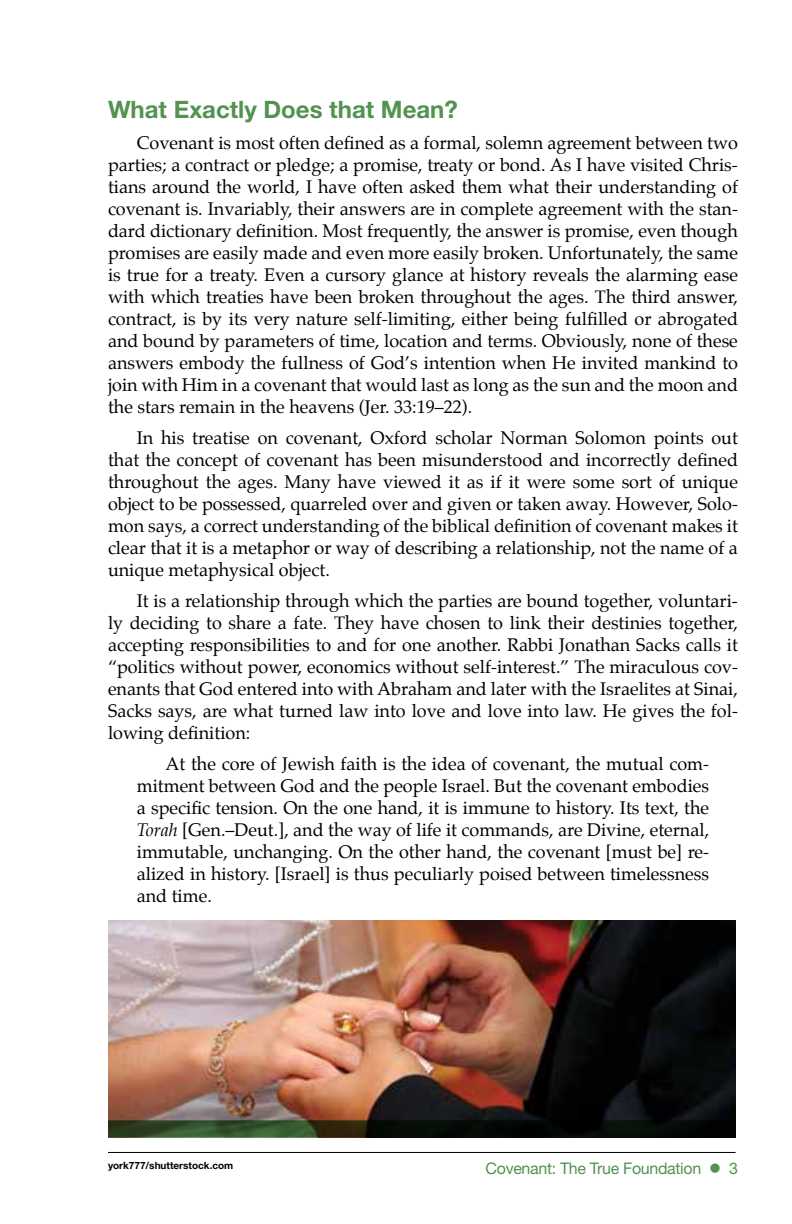
<style>
.page{position:relative;width:792px;height:1224px;background:#fff}
.page>*{position:absolute;margin:0;border:0;box-sizing:border-box;transform-origin:0 0}
.t1{font:700 24px "Helvetica Neue LT Std";color:#53924f}
.t2{font:18px/22px "Palatino CE";color:#000;text-align:justify}
.t3{font:16px "Helvetica Neue LT Std";letter-spacing:-.02em;color:#53924f}
.t4{font:700 10px "Helvetica Neue LT Std";color:#000}
.s1{font-style:italic}
</style>
<div class="page">
<hr style="left:108px;top:1152px;width:628px;height:1px;background:#000">
<img style="left:108px;top:920px;width:628px;height:200px">
<svg style="left:108px;top:1120px;width:628px;height:18px;background:#182314"></svg>
<h1 class="t1" style="left:108px;top:94px;width:351px">What Exactly Does that Mean?</h1>
<p class="t2" style="left:108px;top:133px;width:632px;text-indent:29px">Covenant is most often defined as a formal, solemn agreement between two parties; a contract or pledge; a promise, treaty or bond. As I have visited Chris&shy;tians around the world, I have often asked them what their understanding of covenant is. Invariably, their answers are in complete agreement with the stan&shy;dard dictionary definition. Most frequently, the answer is promise, even though promises are easily made and even more easily broken. Unfortunately, the same is true for a treaty. Even a cursory glance at history reveals the alarming ease with which treaties have been broken throughout the ages. The third answer, contract, is by its very nature self-limiting, either being fulfilled or abrogated and bound by parameters of time, location and terms. Obviously, none of these answers embody the fullness of God’s intention when He invited mankind to join with Him in a covenant that would last as long as the sun and the moon and the stars remain in the heavens (Jer. 33:19–22).</p>
<p class="t2" style="left:108px;top:428px;width:632px;text-indent:29px">In his treatise on covenant, Oxford scholar Norman Solomon points out that the concept of covenant has been misunderstood and incorrectly defined throughout the ages. Many have viewed it as if it were some sort of unique object to be possessed, quarreled over and given or taken away. However, Solo&shy;mon says, a correct understanding of the biblical definition of covenant makes it clear that it is a metaphor or way of describing a relationship, not the name of a unique metaphysical object.</p>
<p class="t2" style="left:108px;top:591px;width:632px;text-indent:29px">It is a relationship through which the parties are bound together, voluntari&shy;ly deciding to share a fate. They have chosen to link their destinies together, accepting responsibilities to and for one another. Rabbi Jonathan Sacks calls it “politics without power, economics without self-interest.” The miraculous cov&shy;enants that God entered into with Abraham and later with the Israelites at Sinai, Sacks says, are what turned law into love and love into law. He gives the fol&shy;lowing definition:</p>
<p class="t2" style="left:137px;top:754px;width:574px;text-indent:29px">At the core of Jewish faith is the idea of covenant, the mutual com&shy;mitment between God and the people Israel. But the covenant embodies a specific tension. On the one hand, it is immune to history. Its text, the <span class="s1">Torah</span> [Gen.–Deut.], and the way of life it commands, are Divine, eternal, immutable, unchanging. On the other hand, the covenant [must be] re&shy;alized in history. [Israel] is thus peculiarly poised between timelessness and time.</p>
<p class="t4" style="left:108px;top:1159px;width:127px">york777/shutterstock.com</p>
<p class="t3" style="left:486px;top:1159px;width:254px">Covenant: The True Foundation ● 3</p>
</div>
